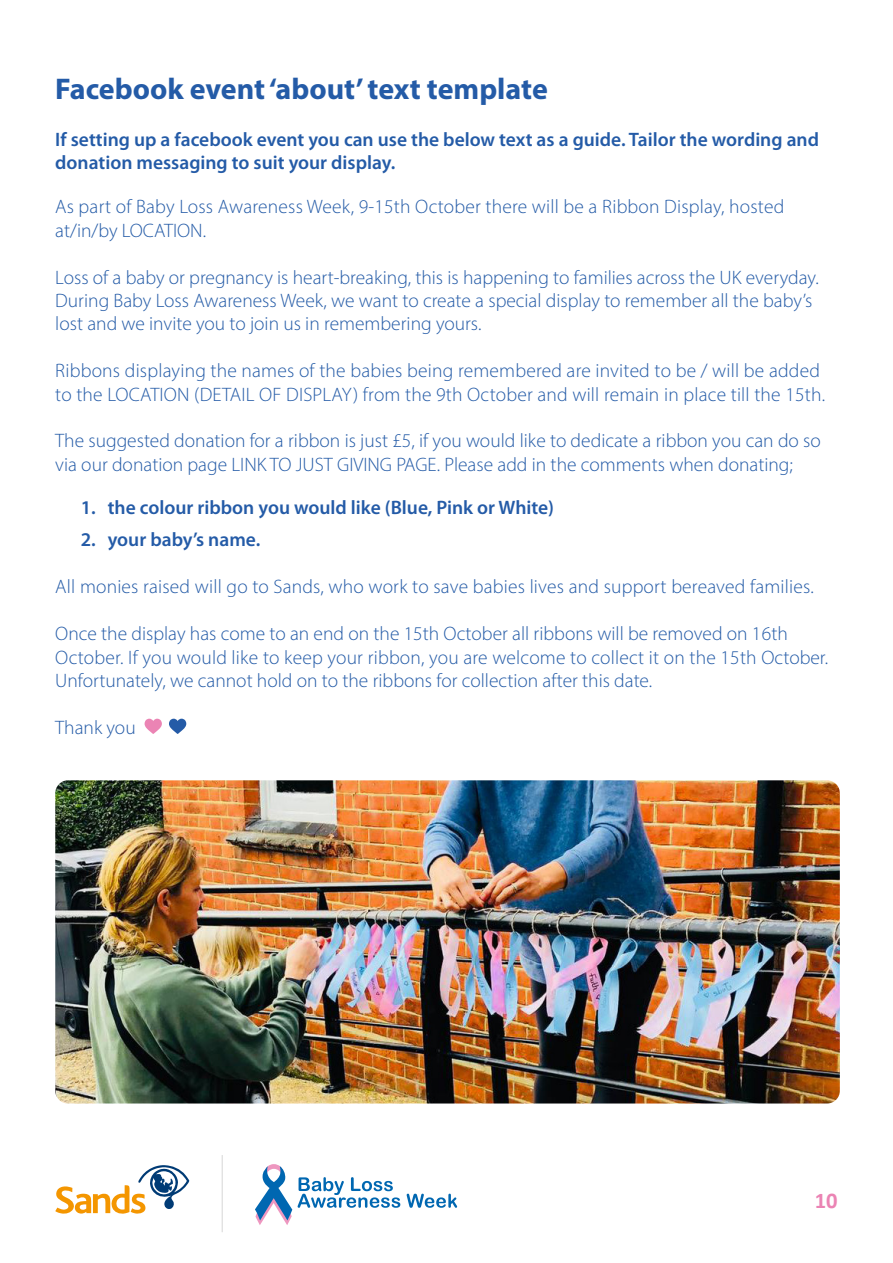
<style>
.page{position:relative;width:893px;height:1263px;background:#fff}
.page>*{position:absolute;margin:0;border:0;box-sizing:border-box;transform-origin:0 0}
.t1{font:700 30px "Myriad Pro";color:#245ba7}
.t2{font:700 22.5px "Calibri";color:#eb84b4}
.t3{font:300 19.5px/23.4px "Myriad Pro";color:#245ba7}
.t4{font:600 19.5px/23.4px "Myriad Pro";color:#245ba7}
</style>
<div class="page">
<svg style="left:255px;top:1164px;width:37px;height:61px"></svg>
<svg style="left:298px;top:1177px;width:102px;height:31px"></svg>
<svg style="left:407px;top:1194px;width:50px;height:14px"></svg>
<svg style="left:55px;top:1165px;width:134px;height:49px"></svg>
<hr style="left:222px;top:1155px;width:1px;height:77px;background:#ddd">
<svg style="left:145px;top:719px;width:17px;height:15px"></svg>
<svg style="left:169px;top:719px;width:17px;height:15px"></svg>
<img style="left:55px;top:780px;width:785px;height:323px">
<h1 class="t1" style="left:55px;top:69px;width:494px">Facebook event ‘about’ text template</h1>
<p class="t4" style="left:55px;top:127px;width:765px">If setting up a facebook event you can use the below text as a guide. Tailor the wording and donation messaging to suit your display.</p>
<p class="t3" style="left:55px;top:195px;width:730px">As part of Baby Loss Awareness Week, 9-15th October there will be a Ribbon Display, hosted at/in/by LOCATION.</p>
<p class="t3" style="left:55px;top:265px;width:765px">Loss of a baby or pregnancy is heart-breaking, this is happening to families across the UK everyday.<br>During Baby Loss Awareness Week, we want to create a special display to remember all the baby’s lost and we invite you to join us in remembering yours.</p>
<p class="t3" style="left:55px;top:359px;width:771px">Ribbons displaying the names of the babies being remembered are invited to be / will be added to the LOCATION (DETAIL OF DISPLAY) from the 9th October and will remain in place till the 15th.</p>
<p class="t3" style="left:55px;top:429px;width:767px">The suggested donation for a ribbon is just £5, if you would like to dedicate a ribbon you can do so via our donation page LINK TO JUST GIVING PAGE. Please add in the comments when donating;</p>
<p class="t4" style="left:81px;top:496px;width:475px">1. the colour ribbon you would like (Blue, Pink or White)</p>
<p class="t4" style="left:81px;top:528px;width:181px">2. your baby’s name.</p>
<p class="t3" style="left:55px;top:575px;width:760px">All monies raised will go to Sands, who work to save babies lives and support bereaved families.</p>
<p class="t3" style="left:55px;top:622px;width:774px">Once the display has come to an end on the 15th October all ribbons will be removed on 16th<br>October. If you would like to keep your ribbon, you are welcome to collect it on the 15th October.<br>Unfortunately, we cannot hold on to the ribbons for collection after this date.</p>
<p class="t3" style="left:55px;top:715px;width:82px">Thank you</p>
<p class="t2" style="left:815px;top:1186px;width:24px">10</p>
</div>
